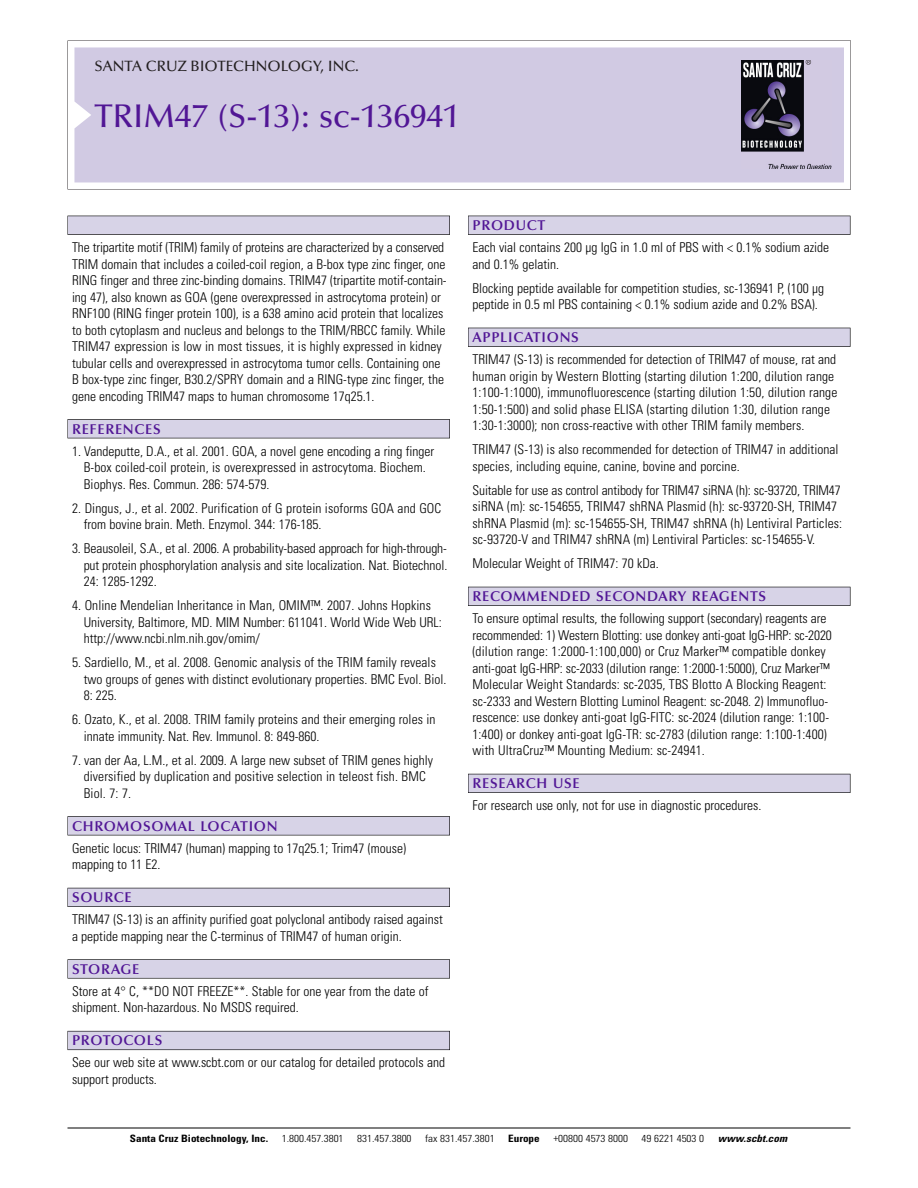
<style>
.page{position:relative;width:918px;height:1188px;background:#fff}
.page>*{position:absolute;margin:0;border:0;box-sizing:border-box;transform-origin:0 0}
.t1{font:500 33px "Optima";color:#511695}
.t2{font:500 15px "Optima";color:#231f20}
.t3{font:600 14.25px "Optima";letter-spacing:.05em;color:#511695}
.t4{font:300 condensed 13.5px/16.5px "Univers";color:#000}
.t5{font:300 condensed 10.2px "Univers";color:#000;scale:1.1 1}
.t6{font:700 condensed 10.2px "Univers";color:#000;scale:1.1 1}
.t7{font:italic 700 condensed 10.2px "Univers";letter-spacing:.005em;color:#000;scale:1.1 1}
</style>
<div class="page">
<svg style="left:68px;top:40px;width:783px;height:149px"></svg>
<div style="left:74px;top:47px;width:770px;height:135px;background:#d1cae3"></div>
<img style="left:741px;top:60px;width:90px;height:108px">
<div style="left:68px;top:216px;width:382px;height:19px;background:#525155"></div>
<div style="left:68px;top:216px;width:381px;height:18px;background:#d7d3e7"></div>
<div style="left:68px;top:419px;width:382px;height:19px;background:#525155"></div>
<div style="left:68px;top:420px;width:381px;height:18px;background:#d7d3e7"></div>
<div style="left:68px;top:816px;width:382px;height:19px;background:#545357"></div>
<div style="left:68px;top:817px;width:381px;height:18px;background:#d7d3e7"></div>
<div style="left:68px;top:888px;width:382px;height:19px;background:#54535a"></div>
<div style="left:68px;top:888px;width:381px;height:18px;background:#d7d3e7"></div>
<svg style="left:68px;top:959px;width:382px;height:20px"></svg>
<div style="left:68px;top:960px;width:381px;height:18px;background:#d7d3e7"></div>
<div style="left:68px;top:1031px;width:382px;height:19px;background:#66646e"></div>
<div style="left:68px;top:1031px;width:381px;height:18px;background:#d7d3e7"></div>
<div style="left:468px;top:216px;width:382px;height:19px;background:#525155"></div>
<div style="left:468px;top:216px;width:382px;height:18px;background:#d7d3e7"></div>
<div style="left:468px;top:328px;width:382px;height:19px;background:#515055"></div>
<div style="left:468px;top:328px;width:382px;height:18px;background:#d7d3e7"></div>
<div style="left:468px;top:587px;width:382px;height:19px;background:#525158"></div>
<div style="left:468px;top:587px;width:382px;height:18px;background:#d7d3e7"></div>
<div style="left:468px;top:774px;width:382px;height:19px;background:#54535a"></div>
<div style="left:468px;top:774px;width:382px;height:18px;background:#d7d3e7"></div>
<hr style="left:68px;top:1128px;width:782px;height:1px;background:#000">
<p class="t2" style="left:94px;top:61px;width:266px">SANTA CRUZ BIOTECHNOLOGY, INC.</p>
<h1 class="t1" style="left:94px;top:103px;width:367px">TRIM47 (S-13): sc-136941</h1>
<p class="t4" style="left:72px;top:240px;width:376px">The tripartite motif (TRIM) family of proteins are characterized by a conserved TRIM domain that includes a coiled-coil region, a B-box type zinc finger, one RING finger and three zinc-binding domains. TRIM47 (tripartite motif-contain&shy;ing 47), also known as GOA (gene overexpressed in astrocytoma protein) or RNF100 (RING finger protein 100), is a 638 amino acid protein that localizes to both cytoplasm and nucleus and belongs to the TRIM/RBCC family. While TRIM47 expression is low in most tissues, it is highly expressed in kidney tubular cells and overexpressed in astrocytoma tumor cells. Containing one B box-type zinc finger, B30.2/SPRY domain and a RING-type zinc finger, the gene encoding TRIM47 maps to human chromosome 17q25.1.</p>
<p class="t3" style="left:72px;top:423px;width:90px">REFERENCES</p>
<p class="t4" style="left:84px;top:444px;width:352px;text-indent:-12px">1. Vandeputte, D.A., et al. 2001. GOA, a novel gene encoding a ring finger<br>B-box coiled-coil protein, is overexpressed in astrocytoma. Biochem.<br>Biophys. Res. Commun. 286: 574-579.</p>
<p class="t4" style="left:84px;top:501px;width:359px;text-indent:-12px">2. Dingus, J., et al. 2002. Purification of G protein isoforms GOA and GOC from bovine brain. Meth. Enzymol. 344: 176-185.</p>
<p class="t4" style="left:84px;top:541px;width:365px;text-align:justify;text-indent:-12px">3. Beausoleil, S.A., et al. 2006. A probability-based approach for high-through&shy;put protein phosphorylation analysis and site localization. Nat. Biotechnol.<br>24: 1285-1292.</p>
<p class="t4" style="left:84px;top:598px;width:360px;text-indent:-12px">4. Online Mendelian Inheritance in Man, OMIM™. 2007. Johns Hopkins<br>University, Baltimore, MD. MIM Number: 611041. World Wide Web URL: http://www.ncbi.nlm.nih.gov/omim/</p>
<p class="t4" style="left:84px;top:655px;width:364px;text-indent:-12px">5. Sardiello, M., et al. 2008. Genomic analysis of the TRIM family reveals two groups of genes with distinct evolutionary properties. BMC Evol. Biol.<br>8: 225.</p>
<p class="t4" style="left:84px;top:712px;width:353px;text-indent:-12px">6. Ozato, K., et al. 2008. TRIM family proteins and their emerging roles in innate immunity. Nat. Rev. Immunol. 8: 849-860.</p>
<p class="t4" style="left:84px;top:753px;width:351px;text-indent:-12px">7. van der Aa, L.M., et al. 2009. A large new subset of TRIM genes highly diversified by duplication and positive selection in teleost fish. BMC<br>Biol. 7: 7.</p>
<p class="t3" style="left:72px;top:820px;width:207px">CHROMOSOMAL LOCATION</p>
<p class="t4" style="left:72px;top:841px;width:336px">Genetic locus: TRIM47 (human) mapping to 17q25.1; Trim47 (mouse) mapping to 11 E2.</p>
<p class="t3" style="left:72px;top:892px;width:61px">SOURCE</p>
<p class="t4" style="left:72px;top:912px;width:372px">TRIM47 (S-13) is an affinity purified goat polyclonal antibody raised against a peptide mapping near the C-terminus of TRIM47 of human origin.</p>
<p class="t3" style="left:72px;top:963px;width:69px">STORAGE</p>
<p class="t4" style="left:72px;top:984px;width:358px">Store at 4° C, **DO NOT FREEZE**. Stable for one year from the date of shipment. Non-hazardous. No MSDS required.</p>
<p class="t3" style="left:72px;top:1035px;width:92px">PROTOCOLS</p>
<p class="t4" style="left:72px;top:1055px;width:375px">See our web site at www.scbt.com or our catalog for detailed protocols and support products.</p>
<p class="t3" style="left:473px;top:219px;width:74px">PRODUCT</p>
<p class="t4" style="left:473px;top:240px;width:358px">Each vial contains 200 µg IgG in 1.0 ml of PBS with &lt; 0.1% sodium azide and 0.1% gelatin.</p>
<p class="t4" style="left:473px;top:281px;width:353px">Blocking peptide available for competition studies, sc-136941 P, (100 µg peptide in 0.5 ml PBS containing &lt; 0.1% sodium azide and 0.2% BSA).</p>
<p class="t3" style="left:473px;top:332px;width:108px">APPLICATIONS</p>
<p class="t4" style="left:473px;top:352px;width:366px">TRIM47 (S-13) is recommended for detection of TRIM47 of mouse, rat and human origin by Western Blotting (starting dilution 1:200, dilution range 1:100-1:1000), immunofluorescence (starting dilution 1:50, dilution range 1:50-1:500) and solid phase ELISA (starting dilution 1:30, dilution range 1:30-1:3000); non cross-reactive with other TRIM family members.</p>
<p class="t4" style="left:473px;top:442px;width:368px">TRIM47 (S-13) is also recommended for detection of TRIM47 in additional species, including equine, canine, bovine and porcine.</p>
<p class="t4" style="left:473px;top:483px;width:371px">Suitable for use as control antibody for TRIM47 siRNA (h): sc-93720, TRIM47 siRNA (m): sc-154655, TRIM47 shRNA Plasmid (h): sc-93720-SH, TRIM47 shRNA Plasmid (m): sc-154655-SH, TRIM47 shRNA (h) Lentiviral Particles: sc-93720-V and TRIM47 shRNA (m) Lentiviral Particles: sc-154655-V.</p>
<p class="t4" style="left:473px;top:556px;width:188px">Molecular Weight of TRIM47: 70 kDa.</p>
<p class="t3" style="left:473px;top:591px;width:295px">RECOMMENDED SECONDARY REAGENTS</p>
<p class="t4" style="left:473px;top:611px;width:361px">To ensure optimal results, the following support (secondary) reagents are recommended: 1) Western Blotting: use donkey anti-goat IgG-HRP: sc-2020 (dilution range: 1:2000-1:100,000) or Cruz Marker™ compatible donkey anti-goat IgG-HRP: sc-2033 (dilution range: 1:2000-1:5000), Cruz Marker™ Molecular Weight Standards: sc-2035, TBS Blotto A Blocking Reagent: sc-2333 and Western Blotting Luminol Reagent: sc-2048. 2) Immunofluo&shy;rescence: use donkey anti-goat IgG-FITC: sc-2024 (dilution range: 1:100- 1:400) or donkey anti-goat IgG-TR: sc-2783 (dilution range: 1:100-1:400) with UltraCruz™ Mounting Medium: sc-24941.</p>
<p class="t3" style="left:473px;top:778px;width:109px">RESEARCH USE</p>
<p class="t4" style="left:473px;top:798px;width:290px">For research use only, not for use in diagnostic procedures.</p>
<p class="t6" style="left:130px;top:1135px;width:127px">Santa Cruz Biotechnology, Inc.</p>
<p class="t5" style="left:282px;top:1135px;width:58px">1.800.457.3801</p>
<p class="t5" style="left:357px;top:1135px;width:51px">831.457.3800</p>
<p class="t5" style="left:425px;top:1135px;width:65px">fax 831.457.3801</p>
<p class="t6" style="left:508px;top:1135px;width:30px">Europe</p>
<p class="t5" style="left:553px;top:1135px;width:69px">+00800 4573 8000</p>
<p class="t5" style="left:642px;top:1135px;width:58px">49 6221 4503 0</p>
<p class="t7" style="left:718px;top:1135px;width:64px">www.scbt.com</p>
</div>
